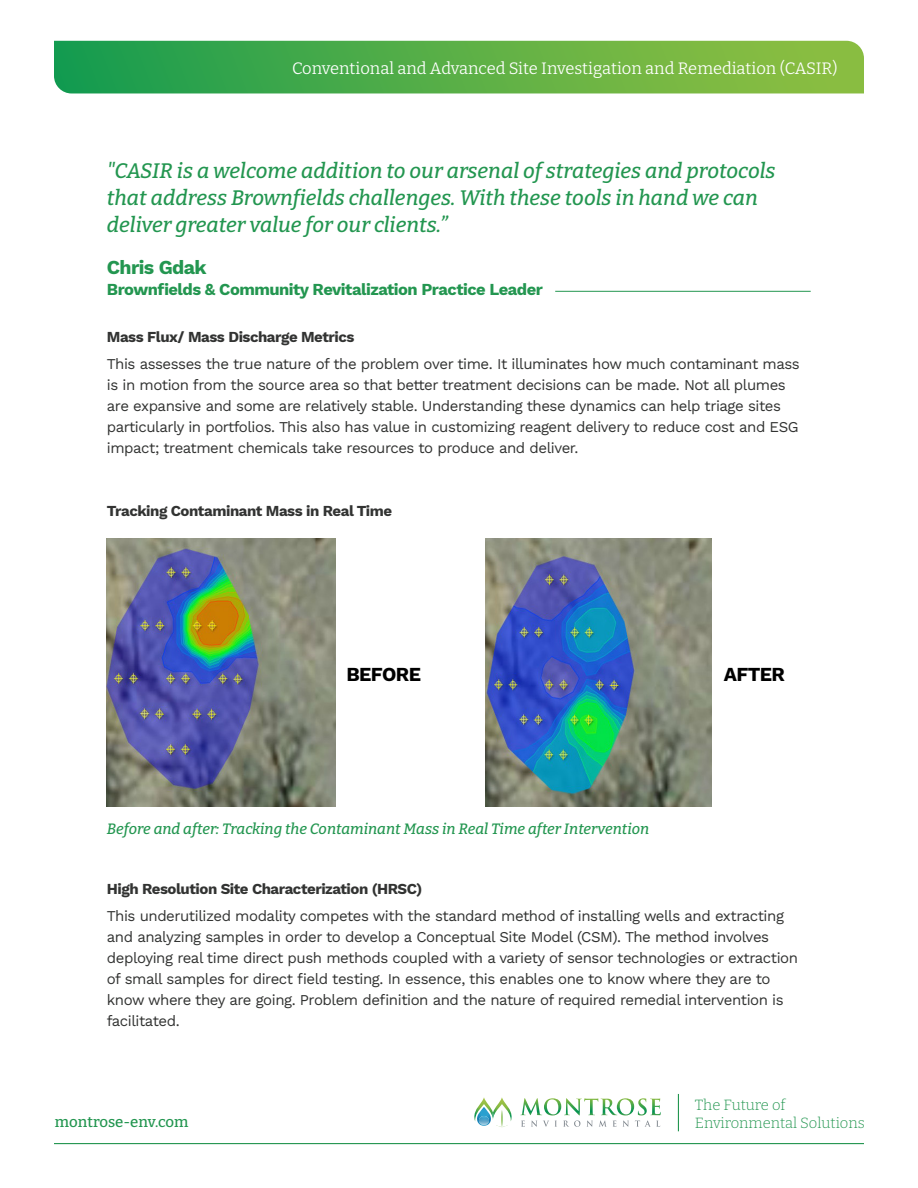
<style>
.page{position:relative;width:918px;height:1188px;background:#fff}
.page>*{position:absolute;margin:0;border:0;box-sizing:border-box;transform-origin:0 0}
.t1{font:italic 500 21px/27px "Bitter";color:#239650}
.t2{font:700 19.5px "Work Sans";letter-spacing:-.03em;color:#000}
.t3{font:700 19.5px "Work Sans";letter-spacing:-.03em;color:#239650}
.t4{font:100 16.5px "Bitter";color:#fff}
.t5{font:700 16.5px "Work Sans";letter-spacing:-.03em;color:#239650}
.t6{font:15px/21px "Work Sans";letter-spacing:-.03em;color:#323332}
.t7{font:700 15px "Work Sans";letter-spacing:-.03em;color:#323332}
.t8{font:italic 500 15px "Bitter";color:#239650}
.t9{font:100 15px "Bitter";color:#239650}
.t10{font:100 14.85px "Bitter";color:#239650}
</style>
<div class="page">
<svg style="left:520px;top:1098px;width:141px;height:29px"></svg>
<svg style="left:474px;top:1097px;width:38px;height:30px"></svg>
<hr style="left:678px;top:1094px;width:1px;height:37px;background:#239650">
<hr style="left:54px;top:1143px;width:810px;height:1px;background:#239650">
<svg style="left:54px;top:41px;width:810px;height:52px;background:#57ae48"></svg>
<img style="left:107px;top:539px;width:229px;height:267px">
<img style="left:486px;top:539px;width:226px;height:267px">
<hr style="left:555px;top:291px;width:256px;height:1px;background:#239650">
<p class="t4" style="left:292px;top:57px;width:547px">Conventional and Advanced Site Investigation and Remediation (CASIR)</p>
<h1 class="t1" style="left:107px;top:157px;width:670px">"CASIR is a welcome addition to our arsenal of strategies and protocols that address Brownfields challenges. With these tools in hand we can deliver greater value for our clients.”</h1>
<h2 class="t3" style="left:107px;top:253px;width:101px">Chris Gdak</h2>
<p class="t5" style="left:107px;top:277px;width:437px">Brownfields &amp; Community Revitalization Practice Leader</p>
<p class="t7" style="left:107px;top:325px;width:249px">Mass Flux/ Mass Discharge Metrics</p>
<p class="t6" style="left:107px;top:352px;width:694px">This assesses the true nature of the problem over time. It illuminates how much contaminant mass is in motion from the source area so that better treatment decisions can be made. Not all plumes are expansive and some are relatively stable. Understanding these dynamics can help triage sites particularly in portfolios. This also has value in customizing reagent delivery to reduce cost and ESG impact; treatment chemicals take resources to produce and deliver.</p>
<p class="t7" style="left:107px;top:499px;width:287px">Tracking Contaminant Mass in Real Time</p>
<h2 class="t2" style="left:346px;top:659px;width:76px">BEFORE</h2>
<h2 class="t2" style="left:724px;top:659px;width:63px">AFTER</h2>
<p class="t8" style="left:107px;top:819px;width:544px">Before and after: Tracking the Contaminant Mass in Real Time after Intervention</p>
<p class="t7" style="left:107px;top:877px;width:317px">High Resolution Site Characterization (HRSC)</p>
<p class="t6" style="left:107px;top:904px;width:693px">This underutilized modality competes with the standard method of installing wells and extracting and analyzing samples in order to develop a Conceptual Site Model (CSM). The method involves deploying real time direct push methods coupled with a variety of sensor technologies or extraction of small samples for direct field testing. In essence, this enables one to know where they are to know where they are going. Problem definition and the nature of required remedial intervention is facilitated.</p>
<p class="t10" style="left:695px;top:1096px;width:92px">The Future of</p>
<p class="t9" style="left:55px;top:1112px;width:135px">montrose-env.com</p>
<p class="t10" style="left:695px;top:1113px;width:171px">Environmental Solutions</p>
</div>
